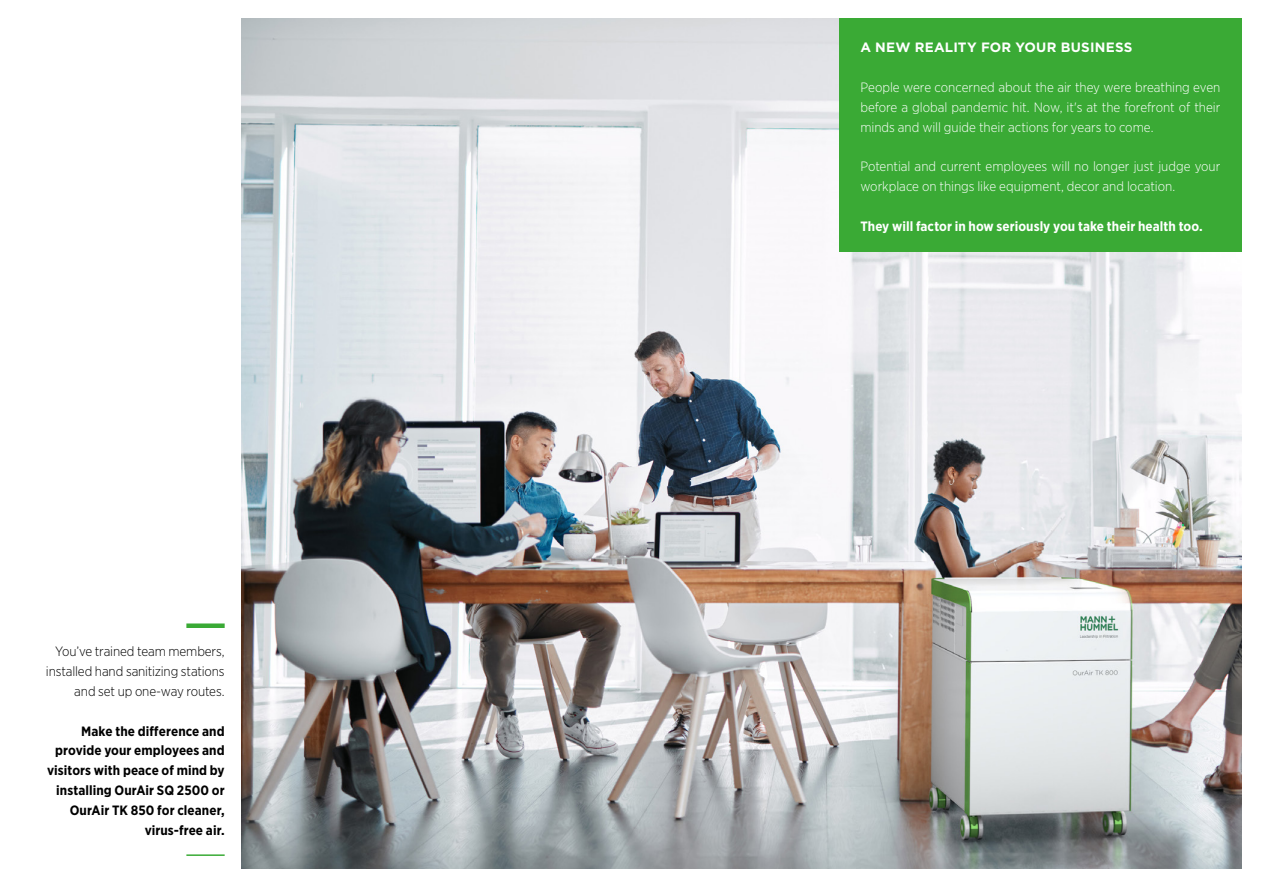
<style>
.page{position:relative;width:1263px;height:893px;background:#fff}
.page>*{position:absolute;margin:0;border:0;box-sizing:border-box;transform-origin:0 0}
.t1{font:300 13.5px/19.8px "Gotham Narrow";color:#fff;text-align:justify}
.t2{font:700 13.5px/19.8px "Gotham Narrow";letter-spacing:.005em;color:#000;text-align:right}
.t3{font:300 13.5px/19.8px "Gotham Narrow";letter-spacing:-.01em;color:#000;text-align:right}
.t4{font:700 13.5px "Gotham Narrow";letter-spacing:.005em;color:#fff}
.t5{font:700 13.5px "Gotham";letter-spacing:.02em;color:#fff}
</style>
<div class="page">
<img style="left:242px;top:18px;width:1000px;height:851px">
<div style="left:839px;top:18px;width:403px;height:234px;background:#3aaa35"></div>
<div style="left:186px;top:623px;width:39px;height:5px;background:#3aaa35"></div>
<hr style="left:186px;top:854px;width:39px;height:2px;background:#3aaa35">
<p class="t3" style="left:46px;top:641px;width:180px">You’ve trained team members, installed hand sanitizing stations and set up one-way routes.</p>
<p class="t2" style="left:47px;top:721px;width:179px">Make the difference and provide your employees and visitors with peace of mind by installing OurAir SQ 2500 or<br>OurAir TK 850 for cleaner, virus-free air.</p>
<p class="t5" style="left:860px;top:39px;width:274px">A NEW REALITY FOR YOUR BUSINESS</p>
<p class="t1" style="left:860px;top:77px;width:362px">People were concerned about the air they were breathing even before a global pandemic hit. Now, it's at the forefront of their minds and will guide their actions for years to come.</p>
<p class="t1" style="left:860px;top:156px;width:361px">Potential and current employees will no longer just judge your workplace on things like equipment, decor and location.</p>
<p class="t4" style="left:860px;top:217px;width:344px">They will factor in how seriously you take their health too.</p>
</div>
